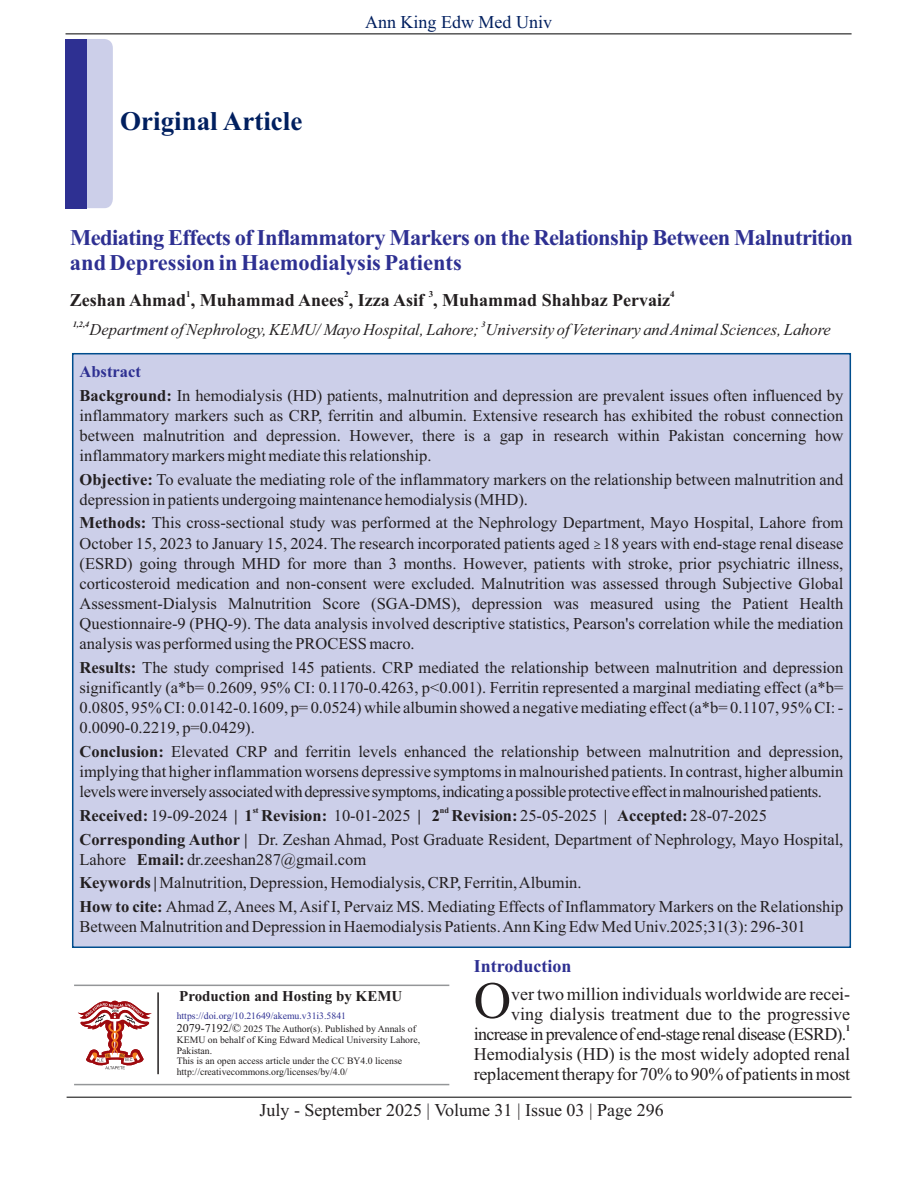
<style>
.page{position:relative;width:918px;height:1188px;background:#fff}
.page>*{position:absolute;margin:0;border:0;box-sizing:border-box;transform-origin:0 0}
.t1{font:51.9px "Times New Roman";color:#231f20}
.t2{font:700 27px "Times New Roman";color:#001f5f}
.t3{font:700 22.5px/24.9px "Times New Roman";letter-spacing:-.025em;color:#2e3092}
.t4{font:18px/20px "Times New Roman";color:#231f20}
.t5{font:700 18px "Times New Roman";color:#231f20}
.t6{font:18px "Times New Roman";color:#001f5f}
.t7{font:700 18px "Times New Roman";color:#2e3092}
.t8{font:16.5px/20.1px "Times New Roman";color:#231f20}
.t9{font:italic 16.5px "Times New Roman";color:#231f20}
.t10{font:700 15px "Times New Roman";color:#231f20}
.t11{font:9.75px/10.8px "Times New Roman";color:#231f20}
.t12{font:9.75px/12.8px "Times New Roman";color:#2e3092}
.t13{font:700 9px "Times New Roman";color:#231f20}
.t14{font:italic 700 8.25px "Times New Roman";color:#231f20}
.t15{font:700 8.25px "Times New Roman";color:#231f20}
.s1{font-weight:700;color:#2e3092}
.s2{font-weight:700}
.s3{font-family:"Malgun Gothic";font-weight:300;font-size:13.5px}
.s4{font-size:12px;color:#231f20}
.s5{color:#231f20}
</style>
<div class="page">
<div style="left:73px;top:354px;width:777px;height:593px;background:#cccfe9"></div>
<div style="left:66px;top:39px;width:47px;height:169px;background:#cccfe9;border-radius:9px"></div>
<div style="left:65px;top:39px;width:21px;height:169px;background:#2e3092"></div>
<hr style="left:66px;top:34px;width:786px;height:1px;background:#000">
<hr style="left:67px;top:1097px;width:785px;height:1px;background:#000">
<hr style="left:74px;top:985px;width:375px;height:1px;background:#949698">
<hr style="left:74px;top:1084px;width:375px;height:1px;background:#949698">
<svg style="left:75px;top:984px;width:371px;height:100px"></svg>
<h2 class="t2" style="left:120px;top:112px;width:184px">Original Article</h2>
<p class="t6" style="left:365px;top:16px;width:188px">Ann King Edw Med Univ</p>
<h3 class="t3" style="left:70px;top:227px;width:784px">Mediating Effects of Inflammatory Markers on the Relationship Between Malnutrition and Depression in Haemodialysis Patients</h3>
<p class="t13" style="left:186px;top:290px;width:6px">1</p>
<p class="t13" style="left:344px;top:290px;width:6px">2</p>
<p class="t13" style="left:429px;top:290px;width:6px">3</p>
<p class="t13" style="left:670px;top:290px;width:6px">4</p>
<p class="t5" style="left:70px;top:293px;width:602px">Zeshan Ahmad , Muhammad Anees , Izza Asif , Muhammad Shahbaz Pervaiz</p>
<p class="t14" style="left:73px;top:321px;width:18px">1,2,4</p>
<p class="t14" style="left:482px;top:321px;width:6px">3</p>
<p class="t9" style="left:90px;top:324px;width:743px">Department of Nephrology, KEMU/ Mayo Hospital, Lahore; University of Veterinary and Animal Sciences, Lahore</p>
<p class="t8" style="left:80px;top:361px;width:765px;line-height:23.7px"><span class="s1">Abstract<br></span><span class="s2">Background:</span> In hemodialysis (HD) patients, malnutrition and depression are prevalent issues often influenced by</p>
<p class="t8" style="left:80px;top:407px;width:765px;text-align:justify">inflammatory markers such as CRP, ferritin and albumin. Extensive research has exhibited the robust connection between malnutrition and depression. However, there is a gap in research within Pakistan concerning how inflammatory markers might mediate this relationship.</p>
<p class="t8" style="left:80px;top:471px;width:765px"><span class="s2">Objective:</span> To evaluate the mediating role of the inflammatory markers on the relationship between malnutrition and depression in patients undergoing maintenance hemodialysis (MHD).</p>
<p class="t8" style="left:80px;top:514px;width:765px;text-align:justify"><span class="s2">Methods:</span> This cross-sectional study was performed at the Nephrology Department, Mayo Hospital, Lahore from October 15, 2023 to January 15, 2024. The research incorporated patients aged <span class="s3">≥</span>18 years with end-stage renal disease (ESRD) going through MHD for more than 3 months. However, patients with stroke, prior psychiatric illness, corticosteroid medication and non-consent were excluded. Malnutrition was assessed through Subjective Global Assessment-Dialysis Malnutrition Score (SGA-DMS), depression was measured using the Patient Health Questionnaire-9 (PHQ-9). The data analysis involved descriptive statistics, Pearson's correlation while the mediation analysis was performed using the PROCESS macro.</p>
<p class="t8" style="left:80px;top:659px;width:765px;text-align:justify"><span class="s2">Results:</span> The study comprised 145 patients. CRP mediated the relationship between malnutrition and depression significantly (a*b= 0.2609, 95% CI: 0.1170-0.4263, p&lt;0.001). Ferritin represented a marginal mediating effect (a*b= 0.0805, 95% CI: 0.0142-0.1609, p= 0.0524) while albumin showed a negative mediating effect (a*b= 0.1107, 95% CI: - 0.0090-0.2219, p=0.0429).</p>
<p class="t8" style="left:80px;top:743px;width:765px;text-align:justify"><span class="s2">Conclusion:</span> Elevated CRP and ferritin levels enhanced the relationship between malnutrition and depression, implying that higher inflammation worsens depressive symptoms in malnourished patients. In contrast, higher albumin levelswereinverselyassociatedwithdepressivesymptoms,indicatingapossibleprotectiveeffectinmalnourishedpatients.</p>
<p class="t15" style="left:253px;top:807px;width:7px">st</p>
<p class="t15" style="left:440px;top:807px;width:11px">nd</p>
<p class="t8" style="left:79px;top:805px;width:765px;line-height:23.7px"><span class="s2">Received:</span> 19-09-2024 <span class="s2">| 1 Revision:</span> 10-01-2025 <span class="s2">| 2 Revision:</span> 25-05-2025 <span class="s2">| Accepted:</span> 28-07-2025<br><span class="s2">Corresponding Author |</span> Dr. Zeshan Ahmad, Post Graduate Resident, Department of Nephrology, Mayo Hospital,</p>
<p class="t8" style="left:79px;top:849px;width:765px;line-height:23.7px">Lahore <span class="s2">Email:</span> dr.zeeshan287@gmail.com<br><span class="s2">Keywords |</span> Malnutrition, Depression, Hemodialysis, CRP, Ferritin, Albumin.<br><span class="s2">How to cite:</span> Ahmad Z, Anees M, Asif I, Pervaiz MS. Mediating Effects of Inflammatory Markers on the Relationship</p>
<p class="t8" style="left:79px;top:918px;width:728px">Between Malnutrition and Depression in Haemodialysis Patients. Ann King Edw Med Univ.2025;31(3): 296-301</p>
<p class="t10" style="left:179px;top:991px;width:225px">Production and Hosting by KEMU</p>
<p class="t12" style="left:177px;top:1010px;width:241px">https://doi.org/10.21649/akemu.v31i3.5841<br><span class="s4">2079-7192/©</span> <span class="s5">2025 The Author(s). Published by Annals of</span></p>
<p class="t11" style="left:177px;top:1035px;width:245px">KEMU on behalf of King Edward Medical University Lahore, Pakistan.<br>This is an open access article under the CC BY4.0 license http://creativecommons.org/licenses/by/4.0/</p>
<p class="t7" style="left:474px;top:960px;width:99px">Introduction</p>
<h1 class="t1" style="left:474px;top:982px;width:39px">O</h1>
<p class="t4" style="left:511px;top:986px;width:341px">ver two million individuals worldwide are recei&shy;ving dialysis treatment due to the progressive</p>
<p class="t13" style="left:846px;top:1025px;width:6px">1</p>
<p class="t4" style="left:474px;top:1025px;width:378px">increase in prevalence of end-stage renal disease (ESRD).<br>Hemodialysis (HD) is the most widely adopted renal replacementtherapy for 70%to 90%of patientsinmost</p>
<p class="t4" style="left:260px;top:1101px;width:406px">July - September 2025 | Volume 31 | Issue 03 | Page 296</p>
</div>
